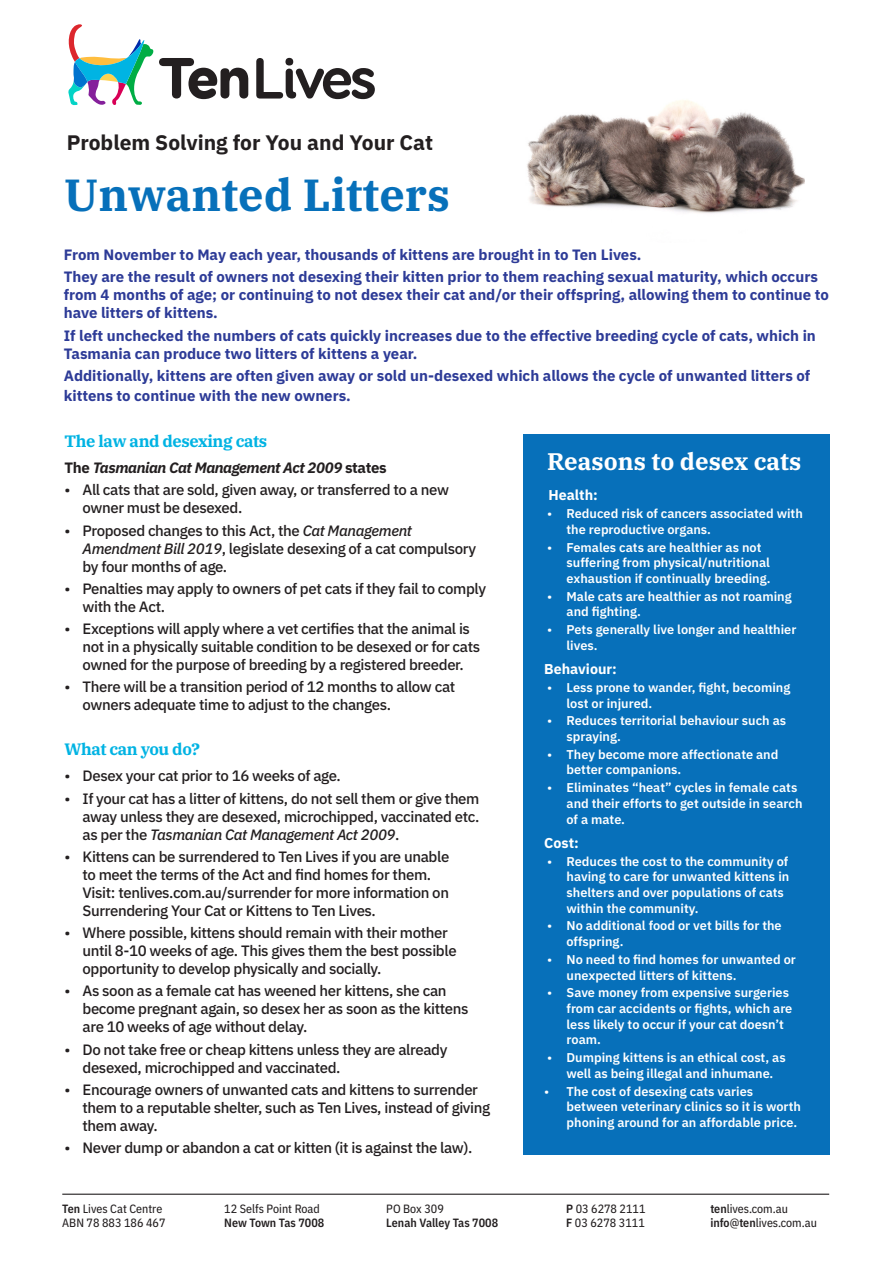
<style>
.page{position:relative;width:893px;height:1263px;background:#fff}
.page>*{position:absolute;margin:0;border:0;box-sizing:border-box;transform-origin:0 0}
.Section_Heading{font:700 45px "IBM Plex Serif";color:#0770ba}
.Sidebar_Text{font:700 24px "IBM Plex Serif";color:#fff}
.t1{font:700 21px "IBM Plex Sans";color:#231f20}
.Dot_Points{font:700 16.5px "IBM Plex Serif";letter-spacing:-.025em;color:#00b3e3}
.t2{font:500 15px/18px "IBM Plex Sans";letter-spacing:-.025em;color:#231f20}
.t3{font:700 15px/18px "IBM Plex Sans";color:#2d3b97}
.Dot_Points-2{font:italic 700 15px "IBM Plex Sans";letter-spacing:-.025em;color:#231f20}
.Sidebar_Dot_Points{font:700 14.25px "IBM Plex Sans";color:#fff}
.t4{font:600 12.75px/15.8px "IBM Plex Sans";color:#fff}
.t5{font:12px "IBM Plex Sans Cond Text";color:#231f20}
.t6{font:600 12px "IBM Plex Sans Cond";color:#231f20}
.s1{font-style:normal}
.s2{font-family:"IBM Plex Sans Text";font-weight:400}
.s3{font-style:italic}
.s4{font-family:"IBM Plex Sans Cond";font-weight:600}
</style>
<div class="page">
<svg style="left:256px;top:58px;width:119px;height:41px"></svg>
<svg style="left:68px;top:24px;width:180px;height:81px"></svg>
<hr style="left:62px;top:1193px;width:767px;height:2px;background:#231f20">
<img style="left:527px;top:100px;width:277px;height:114px">
<div style="left:523px;top:434px;width:306px;height:720px;background:#0770ba"></div>
<h3 class="t1" style="left:67px;top:126px;width:368px">Problem Solving for You and Your Cat</h3>
<p class="Section_Heading" style="left:64px;top:159px;width:388px">Unwanted Litters</p>
<p class="t3" style="left:64px;top:245px;width:579px">From November to May each year, thousands of kittens are brought in to Ten Lives.</p>
<p class="t3" style="left:64px;top:267px;width:767px">They are the result of owners not desexing their kitten prior to them reaching sexual maturity, which occurs from 4 months of age; or continuing to not desex their cat and/or their offspring, allowing them to continue to have litters of kittens.</p>
<p class="t3" style="left:64px;top:325px;width:754px">If left unchecked the numbers of cats quickly increases due to the effective breeding cycle of cats, which in<br>Tasmania can produce two litters of kittens a year.</p>
<p class="t3" style="left:64px;top:364px;width:748px;line-height:19.8px">Additionally, kittens are often given away or sold un-desexed which allows the cycle of unwanted litters of kittens to continue with the new owners.</p>
<p class="Dot_Points" style="left:65px;top:428px;width:204px">The law and desexing cats</p>
<p class="Dot_Points-2" style="left:65px;top:456px;width:324px"><span class="s1">The</span> Tasmanian Cat Management Act 2009 <span class="s1">states</span></p>
<p class="t2" style="left:83px;top:480px;width:368px;text-indent:-18px"><span class="s2">•</span> All cats that are sold, given away, or transferred to a new owner must be desexed.</p>
<p class="t2" style="left:83px;top:520px;width:395px;text-indent:-18px"><span class="s2">•</span> Proposed changes to this Act, the <span class="s3">Cat Management<br>Amendment Bill 2019</span>, legislate desexing of a cat compulsory by four months of age.</p>
<p class="t2" style="left:83px;top:578px;width:405px;text-indent:-18px"><span class="s2">•</span> Penalties may apply to owners of pet cats if they fail to comply with the Act.</p>
<p class="t2" style="left:83px;top:619px;width:399px;text-indent:-18px"><span class="s2">•</span> Exceptions will apply where a vet certifies that the animal is not in a physically suitable condition to be desexed or for cats owned for the purpose of breeding by a registered breeder.</p>
<p class="t2" style="left:83px;top:677px;width:374px;text-indent:-18px"><span class="s2">•</span> There will be a transition period of 12 months to allow cat owners adequate time to adjust to the changes.</p>
<p class="Dot_Points" style="left:65px;top:736px;width:137px">What can you do?</p>
<p class="t2" style="left:65px;top:766px;width:278px"><span class="s2">•</span> Desex your cat prior to 16 weeks of age.</p>
<p class="t2" style="left:83px;top:788px;width:398px;text-align:justify;text-indent:-18px"><span class="s2">•</span> If your cat has a litter of kittens, do not sell them or give them away unless they are desexed, microchipped, vaccinated etc. as per the <span class="s3">Tasmanian Cat Management Act 2009</span>.</p>
<p class="t2" style="left:83px;top:846px;width:368px;text-indent:-18px"><span class="s2">•</span> Kittens can be surrendered to Ten Lives if you are unable to meet the terms of the Act and find homes for them.<br>Visit: tenlives.com.au/surrender for more information on Surrendering Your Cat or Kittens to Ten Lives.</p>
<p class="t2" style="left:83px;top:923px;width:376px;text-indent:-18px"><span class="s2">•</span> Where possible, kittens should remain with their mother until 8-10 weeks of age. This gives them the best possible opportunity to develop physically and socially.</p>
<p class="t2" style="left:83px;top:981px;width:388px;text-indent:-18px"><span class="s2">•</span> As soon as a female cat has weened her kittens, she can become pregnant again, so desex her as soon as the kittens are 10 weeks of age without delay.</p>
<p class="t2" style="left:83px;top:1039px;width:366px;text-indent:-18px"><span class="s2">•</span> Do not take free or cheap kittens unless they are already desexed, microchipped and vaccinated.</p>
<p class="t2" style="left:83px;top:1079px;width:409px;text-indent:-18px"><span class="s2">•</span> Encourage owners of unwanted cats and kittens to surrender them to a reputable shelter, such as Ten Lives, instead of giving them away.</p>
<p class="t2" style="left:65px;top:1138px;width:410px"><span class="s2">•</span> Never dump or abandon a cat or kitten (it is against the law).</p>
<p class="Sidebar_Text" style="left:547px;top:442px;width:256px">Reasons to desex cats</p>
<p class="Sidebar_Dot_Points" style="left:549px;top:484px;width:51px">Health:</p>
<p class="t4" style="left:566px;top:505px;width:238px;text-indent:-20px"><span class="s2">•</span> Reduced risk of cancers associated with the reproductive organs.</p>
<p class="t4" style="left:566px;top:538px;width:206px;text-indent:-20px"><span class="s2">•</span> Females cats are healthier as not suffering from physical/nutritional exhaustion if continually breeding.</p>
<p class="t4" style="left:566px;top:587px;width:227px;text-indent:-20px"><span class="s2">•</span> Male cats are healthier as not roaming and fighting.</p>
<p class="t4" style="left:566px;top:621px;width:231px;text-indent:-20px"><span class="s2">•</span> Pets generally live longer and healthier lives.</p>
<p class="Sidebar_Dot_Points" style="left:544px;top:658px;width:74px">Behaviour:</p>
<p class="t4" style="left:566px;top:678px;width:225px;text-indent:-19px"><span class="s2">•</span> Less prone to wander, fight, becoming lost or injured.</p>
<p class="t4" style="left:566px;top:712px;width:221px;text-indent:-19px"><span class="s2">•</span> Reduces territorial behaviour such as spraying.</p>
<p class="t4" style="left:566px;top:745px;width:213px;text-indent:-19px"><span class="s2">•</span> They become more affectionate and better companions.</p>
<p class="t4" style="left:566px;top:779px;width:237px;text-indent:-19px"><span class="s2">•</span> Eliminates “heat” cycles in female cats and their efforts to get outside in search of a mate.</p>
<p class="Sidebar_Dot_Points" style="left:544px;top:831px;width:36px">Cost:</p>
<p class="t4" style="left:566px;top:852px;width:224px;text-indent:-19px"><span class="s2">•</span> Reduces the cost to the community of having to care for unwanted kittens in shelters and over populations of cats within the community.</p>
<p class="t4" style="left:566px;top:917px;width:217px;text-indent:-19px"><span class="s2">•</span> No additional food or vet bills for the offspring.</p>
<p class="t4" style="left:566px;top:950px;width:231px;text-indent:-19px"><span class="s2">•</span> No need to find homes for unwanted or unexpected litters of kittens.</p>
<p class="t4" style="left:566px;top:984px;width:227px;text-indent:-19px"><span class="s2">•</span> Save money from expensive surgeries from car accidents or fights, which are less likely to occur if your cat doesn’t roam.</p>
<p class="t4" style="left:547px;top:1049px;width:240px;text-align:center"><span class="s2">•</span> Dumping kittens is an ethical cost, as well as being illegal and inhumane.</p>
<p class="t4" style="left:566px;top:1082px;width:236px;text-indent:-22px"><span class="s2">•</span> The cost of desexing cats varies between veterinary clinics so it is worth phoning around for an affordable price.</p>
<p class="t5" style="left:62px;top:1199px;width:102px"><span class="s4">Ten</span> Lives Cat Centre</p>
<p class="t5" style="left:224px;top:1199px;width:97px">12 Selfs Point Road</p>
<p class="t5" style="left:386px;top:1199px;width:59px">PO Box 309</p>
<p class="t5" style="left:566px;top:1199px;width:81px"><span class="s4">P</span> 03 6278 2111</p>
<p class="t5" style="left:710px;top:1199px;width:79px"><span class="s4">ten</span>lives.com.au</p>
<p class="t5" style="left:62px;top:1213px;width:105px">ABN 78 883 186 467</p>
<p class="t6" style="left:224px;top:1213px;width:102px">New Town Tas 7008</p>
<p class="t6" style="left:386px;top:1213px;width:113px">Lenah Valley Tas 7008</p>
<p class="t5" style="left:566px;top:1213px;width:80px"><span class="s4">F</span> 03 6278 3111</p>
<p class="t5" style="left:710px;top:1213px;width:108px"><span class="s4">info</span>@<span class="s4">ten</span>lives.com.au</p>
</div>
